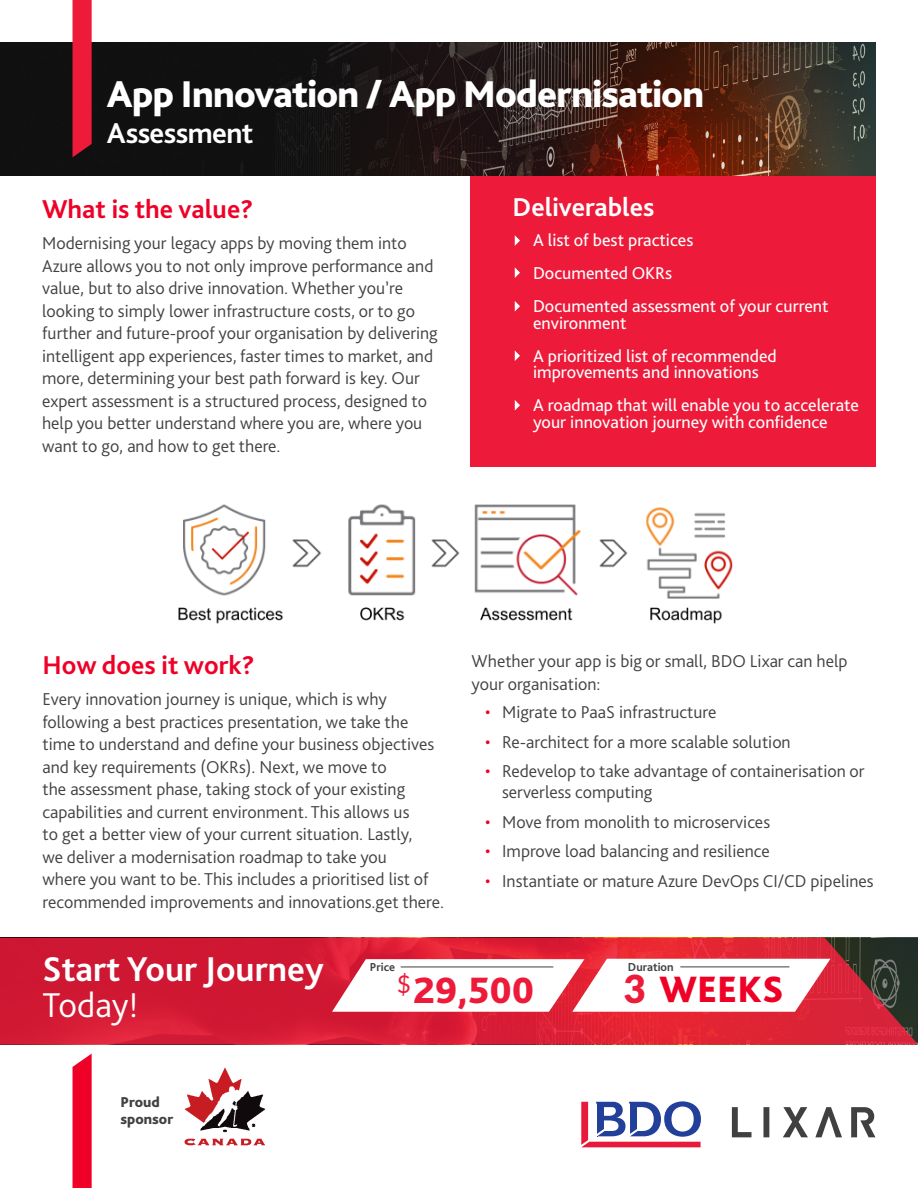
<style>
.page{position:relative;width:918px;height:1188px;background:#fff}
.page>*{position:absolute;margin:0;border:0;box-sizing:border-box;transform-origin:0 0}
.Cover_title{font:800 39px "Bliss Pro";letter-spacing:-.02em;color:#fff}
.t1{font:800 38.4px "Bliss Pro";color:#ef0027}
.t2{font:800 38.4px "Bliss Pro";color:#ed1a3a}
.t3{font:700 36px "Bliss Pro";color:#fff}
.t4{font:300 36px "Bliss Pro";color:#fff}
.Cover_Sub_heading{font:700 30px "Bliss Pro";letter-spacing:-.02em;color:#fff}
.Body_text{font:700 27px "Bliss Pro";color:#ef0027}
.Main_Page_Subtitle{font:700 27px "Bliss Pro";color:#ef0027}
.Main_Page_Subtitle-2{font:700 27px "Bliss Pro";color:#fff}
.t5{font:24.3px "Lato";color:#ed1a3a}
.Body_text-2{font:300 18px/22.5px "Bliss Pro";color:#414140}
.Deliverables{font:18px/16.5px "Bliss Pro";color:#fff}
.t6{font:800 15px/16.5px "Bliss Pro";color:#414140}
.t7{font:700 12.15px "Bliss Pro";color:#414140}
.s1{color:#ef0027}
.s2{font-family:"Lato";font-weight:900;color:#ed1a3a}
</style>
<div class="page">
<img style="left:0;top:43px;width:875px;height:133px">
<svg style="left:732px;top:1107px;width:20px;height:30px"></svg>
<div style="left:763px;top:1107px;width:6px;height:30px;background:#404040"></div>
<svg style="left:783px;top:1107px;width:25px;height:30px"></svg>
<svg style="left:815px;top:1107px;width:27px;height:30px"></svg>
<svg style="left:851px;top:1107px;width:24px;height:30px"></svg>
<svg style="left:581px;top:1101px;width:120px;height:46px"></svg>
<svg style="left:73px;top:1054px;width:19px;height:134px;background:#ef1034"></svg>
<img style="left:184px;top:1067px;width:82px;height:79px">
<img style="left:178px;top:504px;width:555px;height:120px">
<svg style="left:73px;top:0;width:19px;height:157px;background:#e11a38"></svg>
<div style="left:470px;top:176px;width:406px;height:290px;background:#ed1a3a"></div>
<svg style="left:515px;top:235px;width:5px;height:11px"></svg>
<svg style="left:515px;top:267px;width:5px;height:11px"></svg>
<svg style="left:515px;top:301px;width:5px;height:10px"></svg>
<svg style="left:515px;top:351px;width:5px;height:10px"></svg>
<svg style="left:515px;top:400px;width:5px;height:11px"></svg>
<svg style="left:0;top:938px;width:332px;height:107px;background:#d01933"></svg>
<svg style="left:332px;top:938px;width:586px;height:107px"></svg>
<hr style="left:401px;top:966px;width:152px;height:1px;background:#414140">
<p class="Cover_title" style="left:107px;top:70px;width:599px">App Innovation / App Modernisation</p>
<p class="Cover_Sub_heading" style="left:107px;top:115px;width:148px">Assessment</p>
<p class="Body_text" style="left:42px;top:193px;width:213px">What is the value?</p>
<p class="Body_text-2" style="left:42px;top:232px;width:397px">Modernising your legacy apps by moving them into Azure allows you to not only improve performance and value, but to also drive innovation. Whether you’re looking to simply lower infrastructure costs, or to go further and future-proof your organisation by delivering intelligent app experiences, faster times to market, and more, determining your best path forward is key. Our expert assessment is a structured process, designed to help you better understand where you are, where you want to go, and how to get there.</p>
<p class="Main_Page_Subtitle-2" style="left:513px;top:191px;width:143px">Deliverables</p>
<p class="Deliverables" style="left:533px;top:232px;width:162px">A list of best practices</p>
<p class="Deliverables" style="left:533px;top:265px;width:141px">Documented OKRs</p>
<p class="Deliverables" style="left:533px;top:298px;width:297px">Documented assessment of your current environment</p>
<p class="Deliverables" style="left:533px;top:348px;width:245px">A prioritized list of recommended improvements and innovations</p>
<p class="Deliverables" style="left:533px;top:397px;width:328px">A roadmap that will enable you to accelerate your innovation journey with confidence</p>
<p class="Main_Page_Subtitle" style="left:43px;top:648px;width:214px">How does it work?</p>
<p class="Body_text-2" style="left:43px;top:688px;width:403px">Every innovation journey is unique, which is why following a best practices presentation, we take the time to understand and define your business objectives and key requirements (OKRs). Next, we move to<br>the assessment phase, taking stock of your existing capabilities and current environment. This allows us<br>to get a better view of your current situation. Lastly,<br>we deliver a modernisation roadmap to take you<br>where you want to be. This includes a prioritised list of recommended improvements and innovations.get there.</p>
<p class="Body_text-2" style="left:472px;top:650px;width:377px">Whether your app is big or small, BDO Lixar can help your organisation:</p>
<p class="Body_text-2" style="left:485px;top:701px;width:233px"><span class="s1">•</span> Migrate to PaaS infrastructure</p>
<p class="Body_text-2" style="left:485px;top:731px;width:307px"><span class="s1">•</span> Re-architect for a more scalable solution</p>
<p class="Body_text-2" style="left:502px;top:761px;width:364px;line-height:21px;text-indent:-17px"><span class="s1">•</span> Redevelop to take advantage of containerisation or serverless computing</p>
<p class="Body_text-2" style="left:485px;top:811px;width:287px"><span class="s1">•</span> Move from monolith to microservices</p>
<p class="Body_text-2" style="left:485px;top:840px;width:286px"><span class="s1">•</span> Improve load balancing and resilience</p>
<p class="Body_text-2" style="left:485px;top:870px;width:390px"><span class="s1">•</span> Instantiate or mature Azure DevOps CI/CD pipelines</p>
<p class="t3" style="left:43px;top:947px;width:283px">Start Your Journey</p>
<p class="t4" style="left:43px;top:983px;width:97px">Today!</p>
<p class="t6" style="left:121px;top:1094px;width:54px">Proud sponsor</p>
<p class="t7" style="left:370px;top:959px;width:27px">Price</p>
<p class="t5" style="left:397px;top:971px;width:16px">$</p>
<p class="t2" style="left:414px;top:966px;width:122px">29,500</p>
<p class="t7" style="left:628px;top:959px;width:47px">Duration</p>
<p class="t1" style="left:623px;top:966px;width:162px"><span class="s2">3</span> WEEKS</p>
</div>
